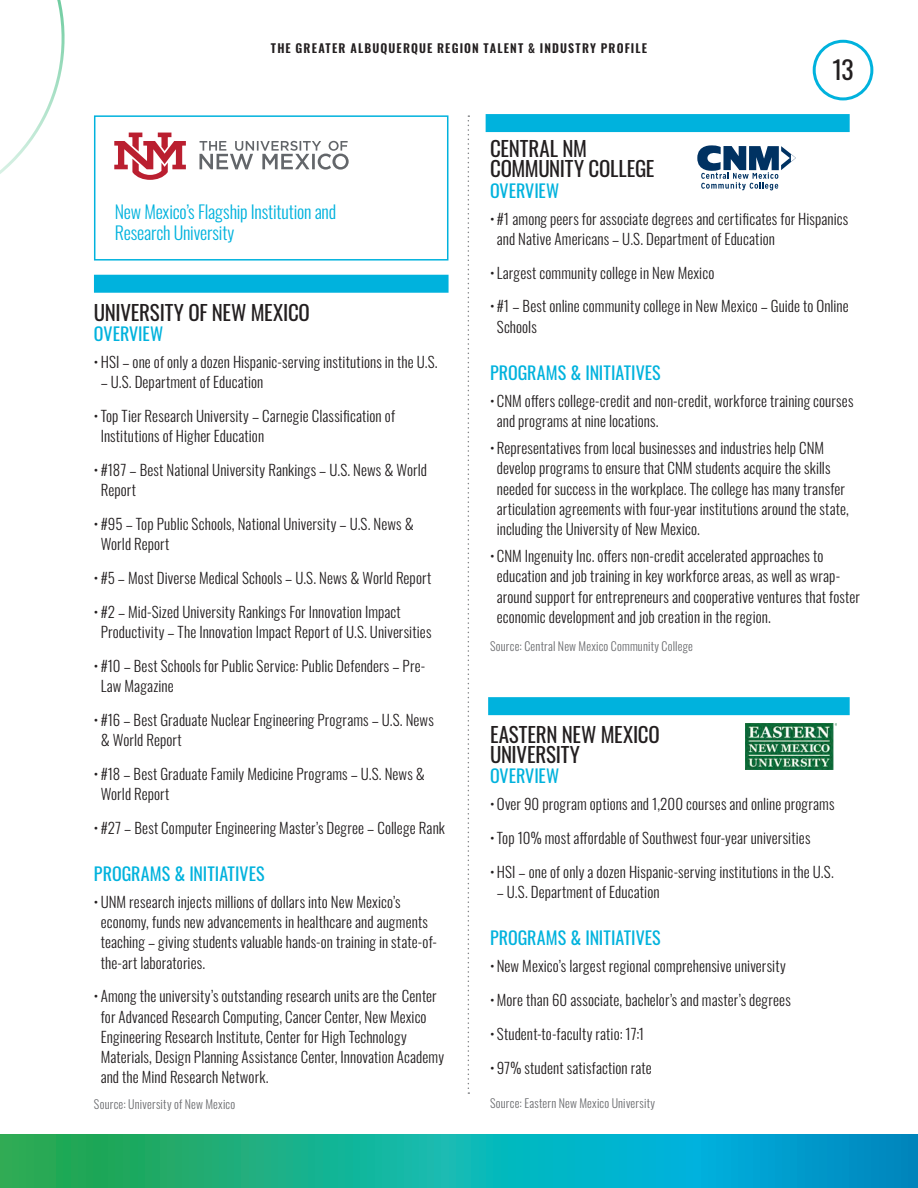
<style>
.page{position:relative;width:918px;height:1188px;background:#fff}
.page>*{position:absolute;margin:0;border:0;box-sizing:border-box;transform-origin:0 0}
.t1{font:25.5px "Oswald";color:#231f20}
.t2{font:21px/20.2px "Oswald";letter-spacing:-.01em;color:#231f20}
.t3{font:18px "Oswald";color:#00b2dd}
.t4{font:300 18px/21px "Oswald";letter-spacing:-.01em;color:#00b2dd}
.t5{font:300 15px/20.2px "Oswald";letter-spacing:.01em;color:#231f20}
.t6{font:300 12px "Oswald";letter-spacing:.015em;color:#6c6d70}
.t7{font:600 12px "Oswald";letter-spacing:.095em;color:#231f20}
</style>
<div class="page">
<div style="left:813px;top:40px;width:60px;height:60px;border:3px solid #00b2dd;border-radius:50%"></div>
<svg style="left:0;top:0;width:65px;height:174px"></svg>
<div style="left:94px;top:275px;width:355px;height:18px;background:#00b2dd"></div>
<div style="left:94px;top:115px;width:354px;height:146px;border:2px solid #00b2dd"></div>
<svg style="left:114px;top:133px;width:72px;height:47px"></svg>
<svg style="left:200px;top:141px;width:149px;height:29px"></svg>
<div style="left:486px;top:114px;width:364px;height:18px;background:#00b2dd"></div>
<svg style="left:697px;top:145px;width:99px;height:45px"></svg>
<div style="left:488px;top:697px;width:362px;height:18px;background:#00b2dd"></div>
<img style="left:745px;top:723px;width:92px;height:47px">
<svg style="left:0;top:1134px;width:918px;height:54px;background:#0faba2"></svg>
<svg style="left:468px;top:115px;width:1px;height:979px"></svg>
<p class="t7" style="left:271px;top:42px;width:378px">THE GREATER ALBUQUERQUE REGION TALENT &amp; INDUSTRY PROFILE</p>
<h1 class="t1" style="left:832px;top:47px;width:23px">13</h1>
<p class="t4" style="left:115px;top:199px;width:223px">New Mexico’s Flagship Institution and<br>Research University</p>
<h2 class="t2" style="left:94px;top:300px;width:217px">UNIVERSITY OF NEW MEXICO</h2>
<p class="t3" style="left:94px;top:317px;width:71px">OVERVIEW</p>
<p class="t5" style="left:94px;top:350px;width:345px">• HSI – one of only a dozen Hispanic-serving institutions in the U.S.</p>
<p class="t5" style="left:101px;top:370px;width:164px">– U.S. Department of Education</p>
<p class="t5" style="left:101px;top:404px;width:296px;text-indent:-7px">• Top Tier Research University – Carnegie Classification of<br>Institutions of Higher Education</p>
<p class="t5" style="left:101px;top:458px;width:328px;text-indent:-7px">• #187 – Best National University Rankings – U.S. News &amp; World<br>Report</p>
<p class="t5" style="left:101px;top:512px;width:315px;text-indent:-7px">• #95 – Top Public Schools, National University – U.S. News &amp;<br>World Report</p>
<p class="t5" style="left:94px;top:566px;width:339px">• #5 – Most Diverse Medical Schools – U.S. News &amp; World Report</p>
<p class="t5" style="left:101px;top:600px;width:332px;text-indent:-7px">• #2 – Mid-Sized University Rankings For Innovation Impact<br>Productivity – The Innovation Impact Report of U.S. Universities</p>
<p class="t5" style="left:101px;top:654px;width:326px;text-indent:-7px">• #10 – Best Schools for Public Service: Public Defenders – Pre-<br>Law Magazine</p>
<p class="t5" style="left:101px;top:708px;width:335px;text-indent:-7px">• #16 – Best Graduate Nuclear Engineering Programs – U.S. News &amp; World Report</p>
<p class="t5" style="left:101px;top:762px;width:326px;text-indent:-7px">• #18 – Best Graduate Family Medicine Programs – U.S. News &amp;<br>World Report</p>
<p class="t5" style="left:94px;top:816px;width:352px">• #27 – Best Computer Engineering Master’s Degree – College Rank</p>
<p class="t3" style="left:94px;top:857px;width:172px">PROGRAMS &amp; INITIATIVES</p>
<p class="t5" style="left:101px;top:890px;width:338px;text-indent:-7px">• UNM research injects millions of dollars into New Mexico’s economy, funds new advancements in healthcare and augments teaching – giving students valuable hands-on training in state-of&shy;the-art laboratories.</p>
<p class="t5" style="left:101px;top:984px;width:345px;text-indent:-7px">• Among the university’s outstanding research units are the Center for Advanced Research Computing, Cancer Center, New Mexico Engineering Research Institute, Center for High Technology Materials, Design Planning Assistance Center, Innovation Academy and the Mind Research Network.</p>
<p class="t6" style="left:94px;top:1093px;width:143px">Source: University of New Mexico</p>
<h2 class="t2" style="left:490px;top:136px;width:166px">CENTRAL NM<br>COMMUNITY COLLEGE</h2>
<p class="t3" style="left:490px;top:174px;width:71px">OVERVIEW</p>
<p class="t5" style="left:497px;top:207px;width:353px;text-indent:-7px">• #1 among peers for associate degrees and certificates for Hispanics and Native Americans – U.S. Department of Education</p>
<p class="t5" style="left:490px;top:261px;width:226px">•Largest community college in New Mexico</p>
<p class="t5" style="left:497px;top:294px;width:353px;text-indent:-7px">• #1 – Best online community college in New Mexico – Guide to Online<br>Schools</p>
<p class="t3" style="left:490px;top:357px;width:172px">PROGRAMS &amp; INITIATIVES</p>
<p class="t5" style="left:497px;top:389px;width:358px;text-indent:-7px">• CNM offers college-credit and non-credit, workforce training courses and programs at nine locations.</p>
<p class="t5" style="left:497px;top:436px;width:354px;text-indent:-7px">• Representatives from local businesses and industries help CNM develop programs to ensure that CNM students acquire the skills needed for success in the workplace. The college has many transfer articulation agreements with four-year institutions around the state, including the University of New Mexico.</p>
<p class="t5" style="left:497px;top:544px;width:365px;text-indent:-7px">• CNM Ingenuity Inc. offers non-credit accelerated approaches to education and job training in key workforce areas, as well as wrap&shy;around support for entrepreneurs and cooperative ventures that foster economic development and job creation in the region.</p>
<p class="t6" style="left:490px;top:636px;width:204px">Source: Central New Mexico Community College</p>
<h2 class="t2" style="left:490px;top:722px;width:171px">EASTERN NEW MEXICO<br>UNIVERSITY</h2>
<p class="t3" style="left:490px;top:760px;width:71px">OVERVIEW</p>
<p class="t5" style="left:490px;top:793px;width:346px">• Over 90 program options and 1,200 courses and online programs</p>
<p class="t5" style="left:490px;top:826px;width:322px">• Top 10% most affordable of Southwest four-year universities</p>
<p class="t5" style="left:490px;top:860px;width:345px">• HSI – one of only a dozen Hispanic-serving institutions in the U.S.</p>
<p class="t5" style="left:497px;top:880px;width:164px">– U.S. Department of Education</p>
<p class="t3" style="left:490px;top:922px;width:172px">PROGRAMS &amp; INITIATIVES</p>
<p class="t5" style="left:490px;top:955px;width:297px">• New Mexico’s largest regional comprehensive university</p>
<p class="t5" style="left:490px;top:988px;width:302px">•More than 60 associate, bachelor’s and master’s degrees</p>
<p class="t5" style="left:490px;top:1022px;width:156px">• Student-to-faculty ratio: 17:1</p>
<p class="t5" style="left:490px;top:1056px;width:163px">• 97% student satisfaction rate</p>
<p class="t6" style="left:490px;top:1093px;width:167px">Source: Eastern New Mexico University</p>
</div>
